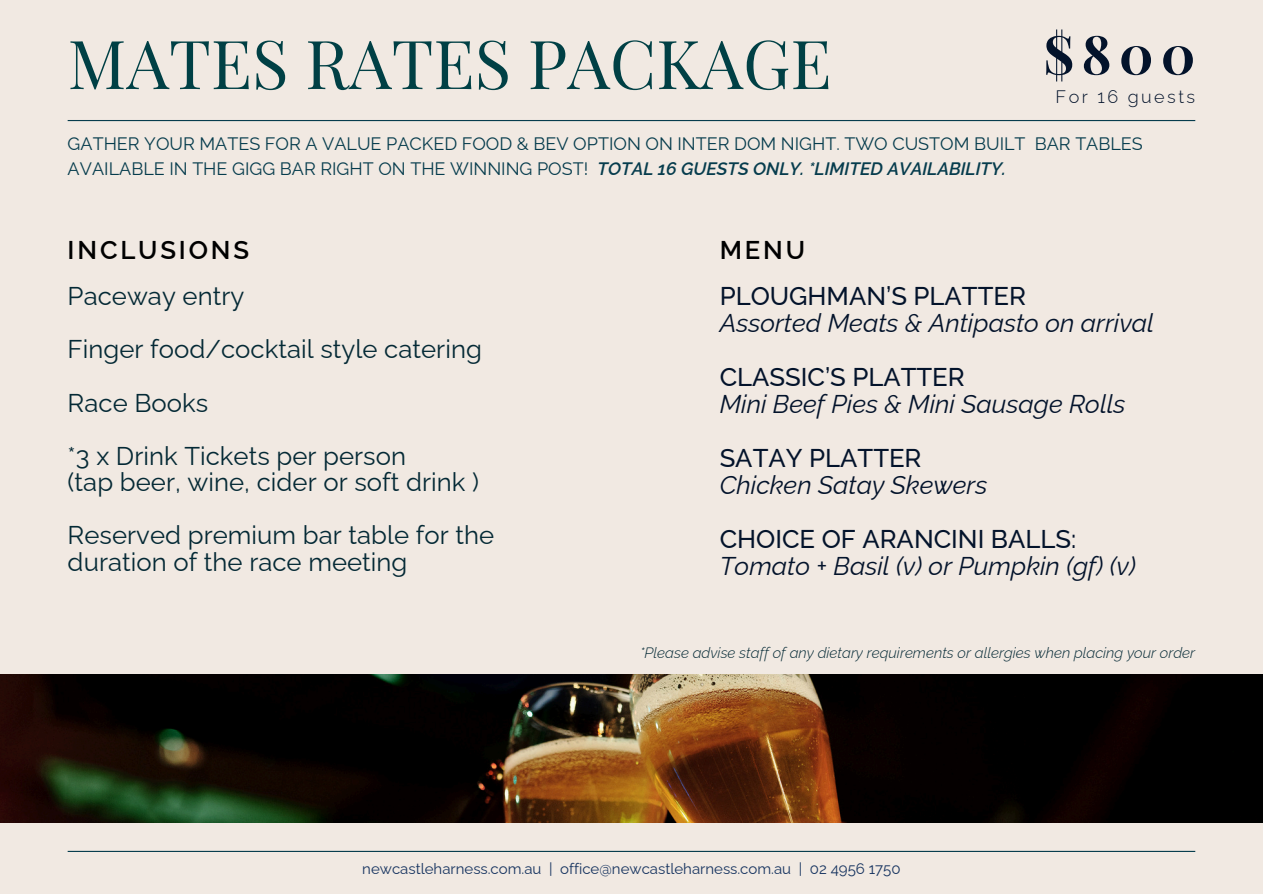
<style>
.page{position:relative;width:1263px;height:894px;background:#fff}
.page>*{position:absolute;margin:0;border:0;box-sizing:border-box;transform-origin:0 0}
.t1{font:67.5px "Playfair Display";color:#004045}
.t2{font:700 53.4px "Playfair Display";color:#03132b}
.t3{font:25.65px/26.5px "Raleway";color:#042935}
.t4{font:italic 25.65px "Raleway";color:#03132b}
.t5{font:500 25.65px "Raleway";color:#03132b}
.t6{font:600 25.65px "Raleway";letter-spacing:.11em;color:#000}
.t7{font:18px/24.8px "Raleway";color:#063c4d}
.t8{font:300 18px "Raleway";letter-spacing:.14em;color:#03132b}
.t9{font:italic 300 15px "Raleway";color:#042935}
.t10{font:15px "Raleway";color:#173460}
.s1{font-weight:600;font-style:italic}
</style>
<div class="page">
<div style="left:0;top:0;width:1263px;height:893px;background:#f1e9e2"></div>
<hr style="left:68px;top:120px;width:1127px;height:1px;background:#063c4d">
<hr style="left:68px;top:850px;width:1127px;height:1px;background:#063c4d">
<img style="left:0;top:674px;width:1263px;height:147px">
<h4 class="t1" style="left:68px;top:16px;width:765px">MATES RATES PACKAGE</h4>
<h4 class="t2" style="left:1043px;top:17px;width:153px">$800</h4>
<p class="t8" style="left:1055px;top:86px;width:141px">For 16 guests</p>
<h4 class="t7" style="left:68px;top:131px;width:1077px">GATHER YOUR MATES FOR A VALUE PACKED FOOD &amp; BEV OPTION ON INTER DOM NIGHT. TWO CUSTOM BUILT BAR TABLES<br>AVAILABLE IN THE GIGG BAR RIGHT ON THE WINNING POST! <span class="s1">TOTAL 16 GUESTS ONLY. *LIMITED AVAILABILITY.</span></h4>
<h4 class="t6" style="left:68px;top:235px;width:183px">INCLUSIONS</h4>
<h4 class="t6" style="left:720px;top:235px;width:87px">MENU</h4>
<h1 class="t3" style="left:68px;top:283px;width:178px">Paceway entry</h1>
<h2 class="t3" style="left:68px;top:336px;width:416px">Finger food/cocktail style catering</h2>
<h6 class="t3" style="left:68px;top:389px;width:142px">Race Books</h6>
<h5 class="t3" style="left:68px;top:442px;width:413px">*3 x Drink Tickets per person<br>(tap beer, wine, cider or soft drink )</h5>
<h3 class="t3" style="left:68px;top:521px;width:428px">Reserved premium bar table for the duration of the race meeting</h3>
<h3 class="t5" style="left:720px;top:280px;width:308px">PLOUGHMAN’S PLATTER</h3>
<h3 class="t4" style="left:720px;top:307px;width:436px">Assorted Meats &amp; Antipasto on arrival</h3>
<h3 class="t5" style="left:720px;top:361px;width:246px">CLASSIC’S PLATTER</h3>
<h3 class="t4" style="left:720px;top:388px;width:407px">Mini Beef Pies &amp; Mini Sausage Rolls</h3>
<h3 class="t5" style="left:720px;top:442px;width:203px">SATAY PLATTER</h3>
<h3 class="t4" style="left:720px;top:469px;width:269px">Chicken Satay Skewers</h3>
<h3 class="t5" style="left:720px;top:523px;width:358px">CHOICE OF ARANCINI BALLS:</h3>
<h3 class="t4" style="left:720px;top:550px;width:418px">Tomato + Basil (v) or Pumpkin (gf) (v)</h3>
<p class="t9" style="left:640px;top:643px;width:557px">*Please advise staff of any dietary requirements or allergies when placing your order</p>
<h3 class="t10" style="left:362px;top:859px;width:540px">newcastleharness.com.au | office@newcastleharness.com.au | 02 4956 1750</h3>
</div>
